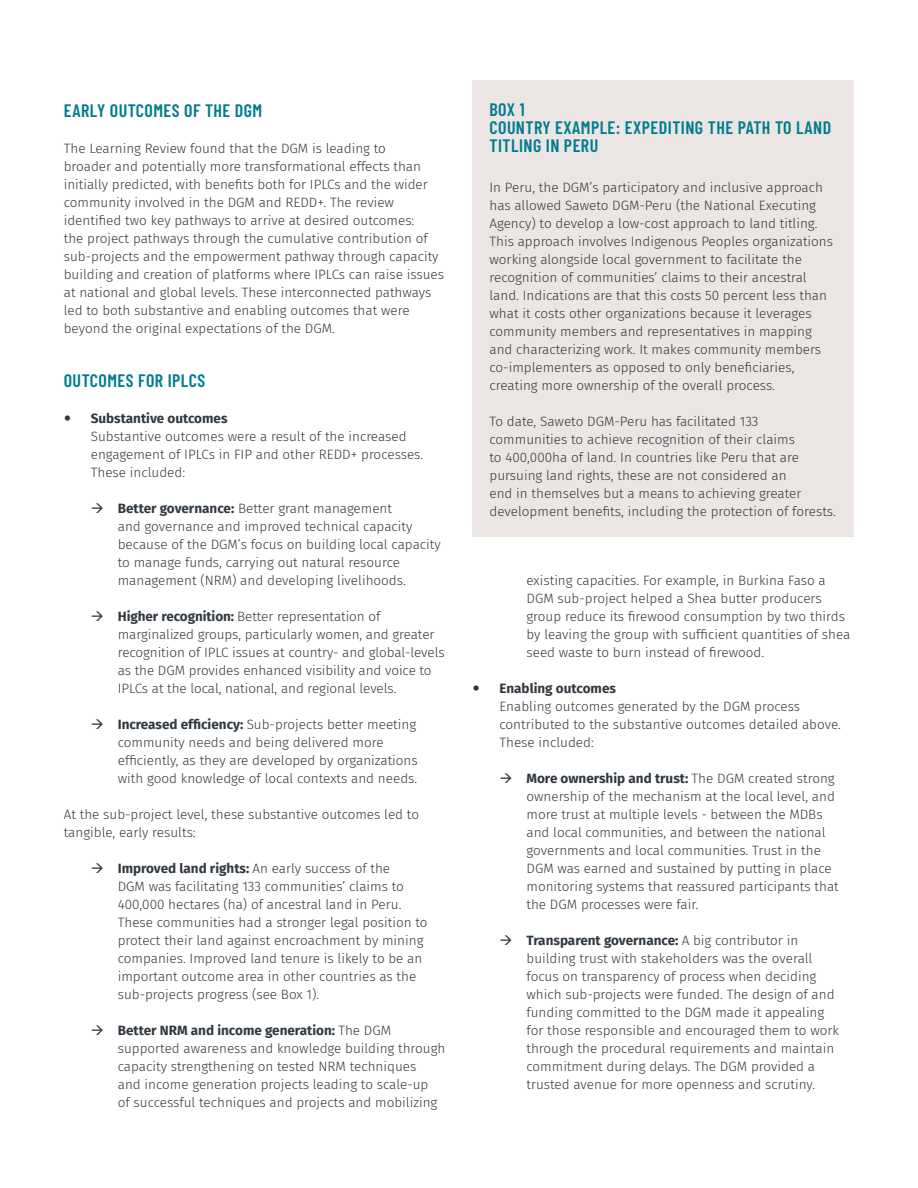
<style>
.page{position:relative;width:918px;height:1188px;background:#fff}
.page>*{position:absolute;margin:0;border:0;box-sizing:border-box;transform-origin:0 0}
.Headline_text_box{font:600 18px/18px "Barlow Condensed";letter-spacing:.025em;color:#007c8f}
.Headline_paragraph{font:600 18px "Barlow Condensed";letter-spacing:.025em;color:#007c8f}
.Text{font:300 13.5px/18px "Fira Sans";color:#313940}
.Text_box{font:300 13.5px/18px "Fira Sans";color:#313940}
.s1{font-weight:700}
</style>
<div class="page">
<div style="left:472px;top:80px;width:382px;height:79px;background:#ebe6e3"></div>
<div style="left:472px;top:157px;width:382px;height:37px;background:#ebe6e3"></div>
<div style="left:472px;top:175px;width:382px;height:73px;background:#ebe6e3"></div>
<div style="left:472px;top:229px;width:382px;height:91px;background:#ebe6e3"></div>
<div style="left:472px;top:301px;width:382px;height:109px;background:#ebe6e3"></div>
<div style="left:472px;top:409px;width:382px;height:127px;background:#ebe6e3"></div>
<p class="Headline_paragraph" style="left:64px;top:98px;width:200px">EARLY OUTCOMES OF THE DGM</p>
<p class="Text" style="left:64px;top:139px;width:382px">The Learning Review found that the DGM is leading to<br>broader and potentially more transformational effects than initially predicted, with benefits both for IPLCs and the wider community involved in the DGM and REDD+. The review identified two key pathways to arrive at desired outcomes:<br>the project pathways through the cumulative contribution of sub-projects and the empowerment pathway through capacity building and creation of platforms where IPLCs can raise issues at national and global levels. These interconnected pathways led to both substantive and enabling outcomes that were beyond the original expectations of the DGM.</p>
<p class="Headline_paragraph" style="left:64px;top:368px;width:143px">OUTCOMES FOR IPLCS</p>
<p class="Text" style="left:91px;top:409px;width:334px"><span class="s1">Substantive outcomes<br></span>Substantive outcomes were a result of the increased engagement of IPLCs in FIP and other REDD+ processes.<br>These included:</p>
<p class="Text" style="left:118px;top:499px;width:324px"><span class="s1">Better governance:</span> Better grant management<br>and governance and improved technical capacity because of the DGM’s focus on building local capacity to manage funds, carrying out natural resource management (NRM) and developing livelihoods.</p>
<p class="Text" style="left:118px;top:607px;width:328px"><span class="s1">Higher recognition:</span> Better representation of marginalized groups, particularly women, and greater recognition of IPLC issues at country- and global-levels as the DGM provides enhanced visibility and voice to IPLCs at the local, national, and regional levels.</p>
<p class="Text" style="left:118px;top:715px;width:301px"><span class="s1">Increased efficiency:</span> Sub-projects better meeting community needs and being delivered more efficiently, as they are developed by organizations with good knowledge of local contexts and needs.</p>
<p class="Text" style="left:64px;top:805px;width:357px">At the sub-project level, these substantive outcomes led to tangible, early results:</p>
<p class="Text" style="left:118px;top:859px;width:311px"><span class="s1">Improved land rights:</span> An early success of the<br>DGM was facilitating 133 communities’ claims to 400,000 hectares (ha) of ancestral land in Peru.<br>These communities had a stronger legal position to protect their land against encroachment by mining companies. Improved land tenure is likely to be an important outcome area in other countries as the sub-projects progress (see Box 1).</p>
<p class="Text" style="left:118px;top:1021px;width:329px"><span class="s1">Better NRM and income generation:</span> The DGM supported awareness and knowledge building through capacity strengthening on tested NRM techniques<br>and income generation projects leading to scale-up<br>of successful techniques and projects and mobilizing</p>
<p class="Headline_text_box" style="left:490px;top:99px;width:343px">BOX 1<br>COUNTRY EXAMPLE: EXPEDITING THE PATH TO LAND<br>TITLING IN PERU</p>
<p class="Text_box" style="left:490px;top:178px;width:335px">In Peru, the DGM’s participatory and inclusive approach has allowed Saweto DGM-Peru (the National Executing<br>Agency) to develop a low-cost approach to land titling.</p>
<p class="Text_box" style="left:490px;top:232px;width:345px">This approach involves Indigenous Peoples organizations working alongside local government to facilitate the recognition of communities’ claims to their ancestral land. Indications are that this costs 50 percent less than</p>
<p class="Text_box" style="left:490px;top:304px;width:333px">what it costs other organizations because it leverages community members and representatives in mapping and characterizing work. It makes community members co-implementers as opposed to only beneficiaries, creating more ownership of the overall process.</p>
<p class="Text_box" style="left:490px;top:412px;width:348px">To date, Saweto DGM-Peru has facilitated 133 communities to achieve recognition of their claims<br>to 400,000ha of land. In countries like Peru that are pursuing land rights, these are not considered an<br>end in themselves but a means to achieving greater development benefits, including the protection of forests.</p>
<p class="Text" style="left:526px;top:571px;width:325px">existing capacities. For example, in Burkina Faso a DGM sub-project helped a Shea butter producers group reduce its firewood consumption by two thirds by leaving the group with sufficient quantities of shea seed waste to burn instead of firewood.</p>
<p class="Text" style="left:500px;top:679px;width:343px"><span class="s1">Enabling outcomes<br></span>Enabling outcomes generated by the DGM process contributed to the substantive outcomes detailed above.<br>These included:</p>
<p class="Text" style="left:526px;top:769px;width:314px"><span class="s1">More ownership and trust:</span> The DGM created strong ownership of the mechanism at the local level, and more trust at multiple levels - between the MDBs and local communities, and between the national governments and local communities. Trust in the DGM was earned and sustained by putting in place monitoring systems that reassured participants that the DGM processes were fair.</p>
<p class="Text" style="left:526px;top:931px;width:314px"><span class="s1">Transparent governance:</span> A big contributor in building trust with stakeholders was the overall focus on transparency of process when deciding which sub-projects were funded. The design of and funding committed to the DGM made it appealing for those responsible and encouraged them to work through the procedural requirements and maintain commitment during delays. The DGM provided a trusted avenue for more openness and scrutiny.</p>
</div>
